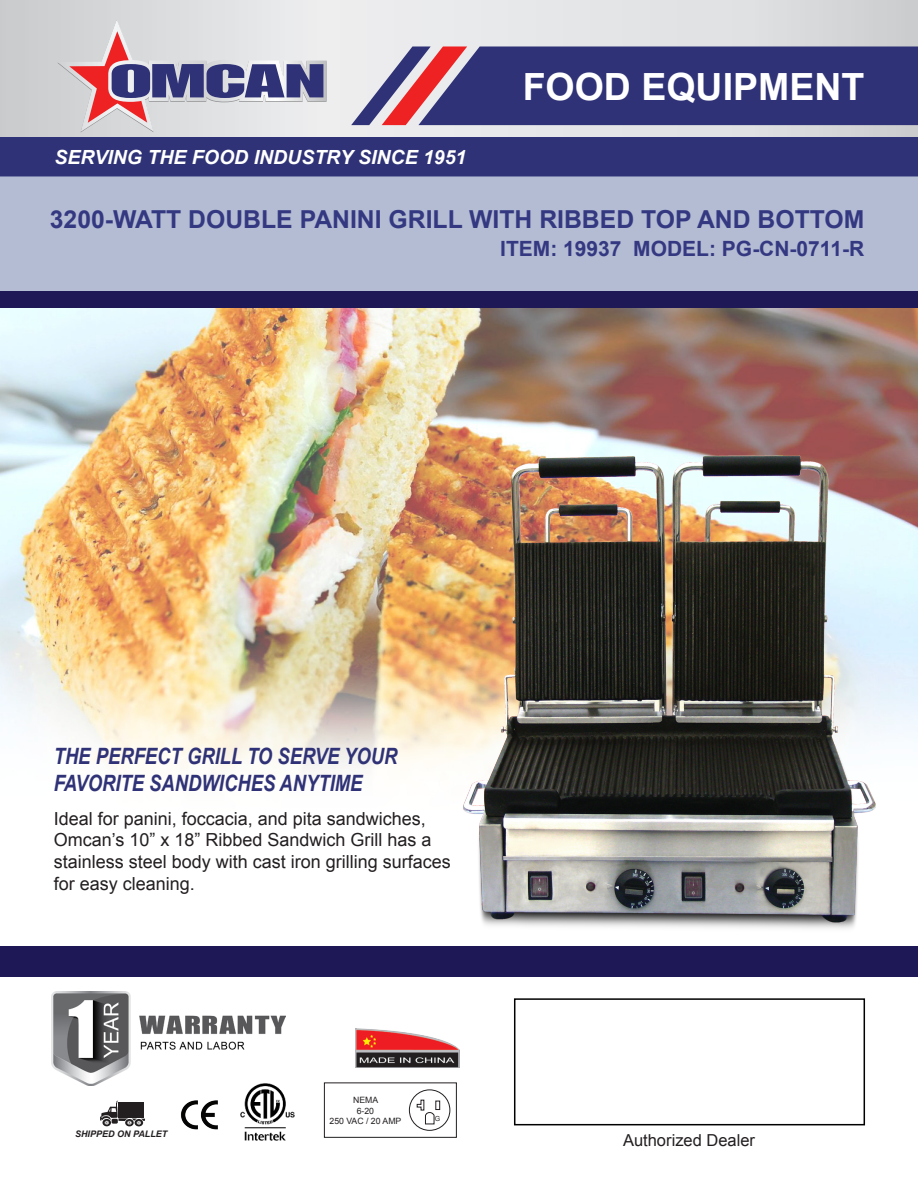
<style>
.page{position:relative;width:918px;height:1188px;background:#fff}
.page>*{position:absolute;margin:0;border:0;box-sizing:border-box;transform-origin:0 0}
.t1{font:700 37.5px "Arial";color:#fff}
.t2{font:700 24.75px "Arial";color:#343881}
.t3{font:italic 700 22.5px/27px "Arial Narrow";color:#2f3276}
.t4{font:700 21px "Arial";color:#343881}
.t5{font:italic 700 19.5px "Arial";color:#fff}
.t6{font:18px "Arial";color:#231f20}
.t7{font:16.5px "Arial";color:#231f20}
.t8{font:italic 700 9px "Arial";color:#231f20}
.t9{font:8.7px "Arial";color:#231f20}
.t10{font:6.9px "Arial";color:#231f20}
</style>
<div class="page">
<svg style="left:0;top:0;width:918px;height:137px;background:#dedee0"></svg>
<div style="left:0;top:137px;width:918px;height:39px;background:#2f3276"></div>
<svg style="left:351px;top:46px;width:567px;height:79px;background:#4a447e"></svg>
<svg style="left:57px;top:21px;width:270px;height:112px;background:#bfb5c2"></svg>
<img style="left:0;top:307px;width:918px;height:462px">
<img style="left:51px;top:992px;width:234px;height:94px">
<div style="left:0;top:176px;width:918px;height:115px;background:#b4bcd4"></div>
<div style="left:0;top:291px;width:918px;height:16px;background:#1f1857"></div>
<div style="left:514px;top:998px;width:351px;height:127px;border:2px solid #000"></div>
<div style="left:0;top:947px;width:918px;height:30px;background:#1f1857"></div>
<div style="left:135px;top:1119px;width:8px;height:7px;background:#231f20;border-radius:50%"></div>
<svg style="left:100px;top:1101px;width:45px;height:24px"></svg>
<svg style="left:409px;top:1089px;width:41px;height:42px"></svg>
<div style="left:324px;top:1083px;width:133px;height:55px;border:1px solid #231f20"></div>
<img style="left:181px;top:1100px;width:37px;height:29px">
<img style="left:355px;top:1028px;width:104px;height:39px">
<img style="left:457px;top:419px;width:445px;height:528px">
<img style="left:240px;top:1083px;width:54px;height:58px">
<p class="t5" style="left:54px;top:144px;width:414px">SERVING THE FOOD INDUSTRY SINCE 1951</p>
<p class="t1" style="left:523px;top:62px;width:343px">FOOD EQUIPMENT</p>
<p class="t2" style="left:50px;top:202px;width:816px">3200-WATT DOUBLE PANINI GRILL WITH RIBBED TOP AND BOTTOM</p>
<p class="t4" style="left:500px;top:235px;width:366px">ITEM: 19937 MODEL: PG-CN-0711-R</p>
<p class="t3" style="left:54px;top:741px;width:345px">THE PERFECT GRILL TO SERVE YOUR<br>FAVORITE SANDWICHES ANYTIME</p>
<p class="t6" style="left:54px;top:807px;width:374px">Ideal for panini, foccacia, and pita sandwiches,</p>
<p class="t6" style="left:54px;top:828px;width:379px">Omcan’s 10” x 18” Ribbed Sandwich Grill has a</p>
<p class="t6" style="left:54px;top:850px;width:399px">stainless steel body with cast iron grilling surfaces</p>
<p class="t6" style="left:54px;top:871px;width:143px">for easy cleaning.</p>
<p class="t8" style="left:75px;top:1128px;width:94px">SHIPPED ON PALLET</p>
<p class="t9" style="left:353px;top:1094px;width:27px">NEMA</p>
<p class="t9" style="left:357px;top:1105px;width:19px">6-20</p>
<p class="t9" style="left:330px;top:1115px;width:73px">250 VAC / 20 AMP</p>
<p class="t10" style="left:435px;top:1114px;width:7px">G</p>
<p class="t7" style="left:623px;top:1129px;width:133px">Authorized Dealer</p>
</div>
